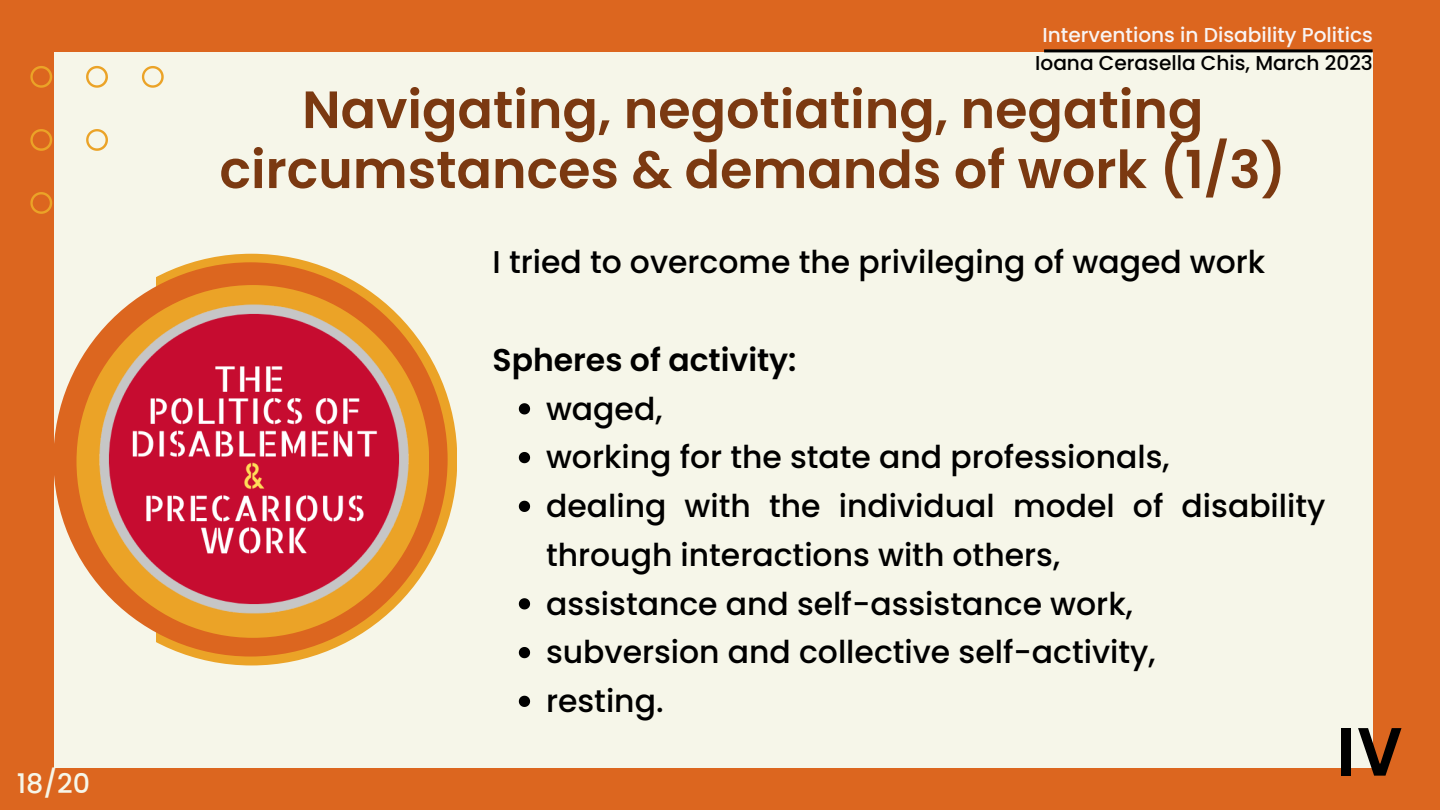
<style>
.page{position:relative;width:1440px;height:810px;background:#dc661f}
.page>*{position:absolute;margin:0;border:0;box-sizing:border-box;transform-origin:0 0}
.t1{font:700 66.6px "Canva Sans";color:#000}
.t2{font:600 52.4px/60px "Poppins";color:#7b3911;text-align:center}
.t3{font:500 31.4px/48.8px "Poppins";color:#000}
.t4{font:600 31.4px "Poppins";color:#000}
.t5{font:500 27px "Poppins";color:#f6f6e9}
.t6{font:500 20.1px "Poppins";color:#f8f4f4}
.t7{font:500 20.1px "Poppins";color:#000}
</style>
<div class="page">
<div style="left:54px;top:52px;width:1319px;height:716px;background:#f6f6e9"></div>
<svg style="left:157px;top:254px;width:300px;height:411px"></svg>
<div style="left:53px;top:262px;width:395px;height:395px;background:#dc661f;border-radius:50%"></div>
<div style="left:76px;top:285px;width:353px;height:353px;background:#eba327;border-radius:50%"></div>
<svg style="left:519px;top:403px;width:11px;height:11px"></svg>
<svg style="left:519px;top:452px;width:11px;height:11px"></svg>
<svg style="left:519px;top:501px;width:11px;height:11px"></svg>
<svg style="left:519px;top:598px;width:11px;height:11px"></svg>
<svg style="left:519px;top:647px;width:11px;height:11px"></svg>
<svg style="left:519px;top:696px;width:11px;height:11px"></svg>
<svg style="left:30px;top:66px;width:134px;height:148px"></svg>
<img style="left:98px;top:303px;width:313px;height:313px;border-radius:50%">
<hr style="left:1044px;top:49px;width:329px;height:3px;background:#000">
<p class="t5" style="left:17px;top:765px;width:75px">18/20</p>
<p class="t6" style="left:1043px;top:21px;width:332px">Interventions in Disability Politics</p>
<p class="t7" style="left:1035px;top:49px;width:339px">Ioana Cerasella Chis, March 2023</p>
<h2 class="t2" style="left:219px;top:80px;width:1068px">Navigating, negotiating, negating circumstances &amp; demands of work (1/3)</h2>
<p class="t3" style="left:493px;top:238px;width:774px">I tried to overcome the privileging of waged work</p>
<p class="t4" style="left:493px;top:338px;width:306px">Spheres of activity:</p>
<p class="t3" style="left:546px;top:384px;width:781px">waged,<br>working for the state and professionals,<br>dealing with the individual model of disability through interactions with others,<br>assistance and self-assistance work,<br>subversion and collective self-activity,<br>resting.</p>
<h1 class="t1" style="left:1335px;top:705px;width:68px">IV</h1>
</div>
